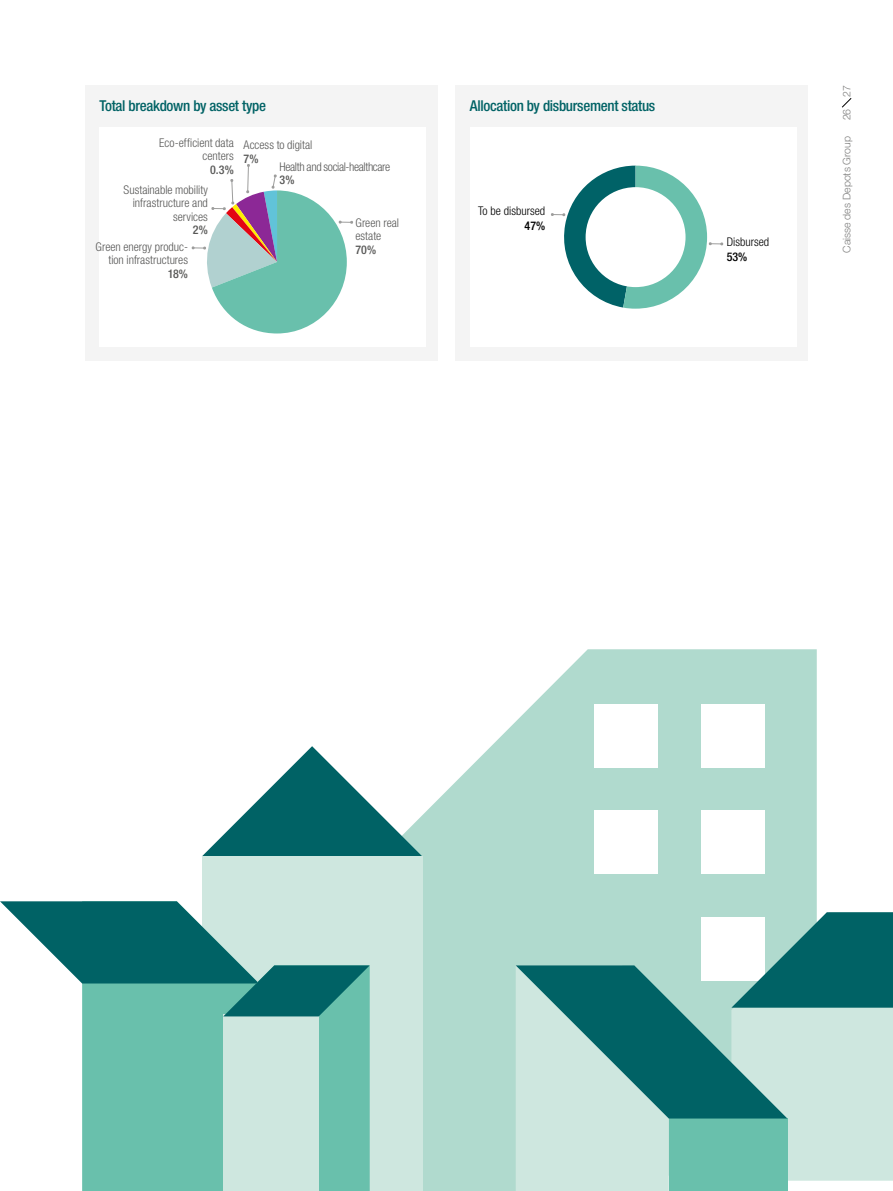
<style>
.page{position:relative;width:893px;height:1191px;background:#fff}
.page>*{position:absolute;margin:0;border:0;box-sizing:border-box;transform-origin:0 0}
.t1{font:500 condensed 15px "Helvetica Neue LT Pro";letter-spacing:-.02em;color:#006265}
.t2{font:300 condensed 12px/13.5px "Helvetica Neue LT Pro";color:#575756;text-align:right}
.t3{font:300 condensed 12px "Helvetica Neue LT Pro";letter-spacing:-.03em;color:#575756}
.t4{font:300 condensed 12px "Helvetica Neue LT Pro";color:#000}
.t5{font:500 condensed 12px "Helvetica Neue LT Pro";color:#575756}
.t6{font:500 condensed 12px "Helvetica Neue LT Pro";color:#000}
.t7{font:300 10.5px "Helvetica Neue LT Pro";color:#7e7e7d}
</style>
<div class="page">
<svg style="left:422px;top:649px;width:395px;height:542px;background:#b9ded4"></svg>
<div style="left:594px;top:810px;width:64px;height:64px;background:#fff"></div>
<div style="left:701px;top:810px;width:64px;height:64px;background:#fff"></div>
<div style="left:594px;top:703px;width:64px;height:64px;background:#fff"></div>
<div style="left:701px;top:703px;width:64px;height:64px;background:#fff"></div>
<svg style="left:202px;top:746px;width:220px;height:110px"></svg>
<div style="left:202px;top:856px;width:220px;height:335px;background:#cee7df"></div>
<div style="left:85px;top:85px;width:352px;height:275px;background:#f4f4f4"></div>
<div style="left:455px;top:85px;width:353px;height:275px;background:#f4f4f4"></div>
<svg style="left:516px;top:912px;width:377px;height:279px;background:#8bbeb8"></svg>
<svg style="left:0;top:901px;width:370px;height:290px"></svg>
<div style="left:99px;top:127px;width:327px;height:219px;background:#fff"></div>
<div style="left:470px;top:127px;width:327px;height:219px;background:#fff"></div>
<svg style="left:842px;top:98px;width:10px;height:10px"></svg>
<svg style="left:191px;top:164px;width:162px;height:169px"></svg>
<svg style="left:551px;top:166px;width:172px;height:143px"></svg>
<div style="left:586px;top:187px;width:99px;height:100px;background:#fff;border-radius:50%"></div>
<p class="t1" style="left:99px;top:97px;width:168px">Total breakdown by asset type</p>
<p class="t1" style="left:470px;top:97px;width:187px">Allocation by disbursement status</p>
<p class="t2" style="left:159px;top:136px;width:76px">Eco-efficient data centers</p>
<p class="t5" style="left:210px;top:163px;width:25px">0.3%</p>
<p class="t2" style="left:124px;top:183px;width:86px">Sustainable mobility infrastructure and services</p>
<p class="t5" style="left:193px;top:223px;width:17px">2%</p>
<p class="t2" style="left:96px;top:240px;width:94px">Green energy produc&shy;tion infrastructures</p>
<p class="t5" style="left:168px;top:266px;width:22px">18%</p>
<p class="t2" style="left:244px;top:138px;width:70px">Access to digital</p>
<p class="t5" style="left:244px;top:151px;width:17px">7%</p>
<p class="t3" style="left:279px;top:160px;width:112px">Health and social-healthcare</p>
<p class="t5" style="left:279px;top:173px;width:16px">3%</p>
<p class="t2" style="left:355px;top:215px;width:45px;text-align:left">Green real estate</p>
<p class="t5" style="left:355px;top:242px;width:22px">70%</p>
<p class="t4" style="left:478px;top:204px;width:69px">To be disbursed</p>
<p class="t6" style="left:525px;top:219px;width:22px">47%</p>
<p class="t4" style="left:727px;top:234px;width:44px">Disbursed</p>
<p class="t6" style="left:727px;top:249px;width:22px">53%</p>
<p class="t7" style="left:840px;top:120px;width:37px;rotate:-90deg">26 27</p>
<p class="t7" style="left:840px;top:253px;width:118px;rotate:-90deg">Caisse des Depots Group</p>
</div>
